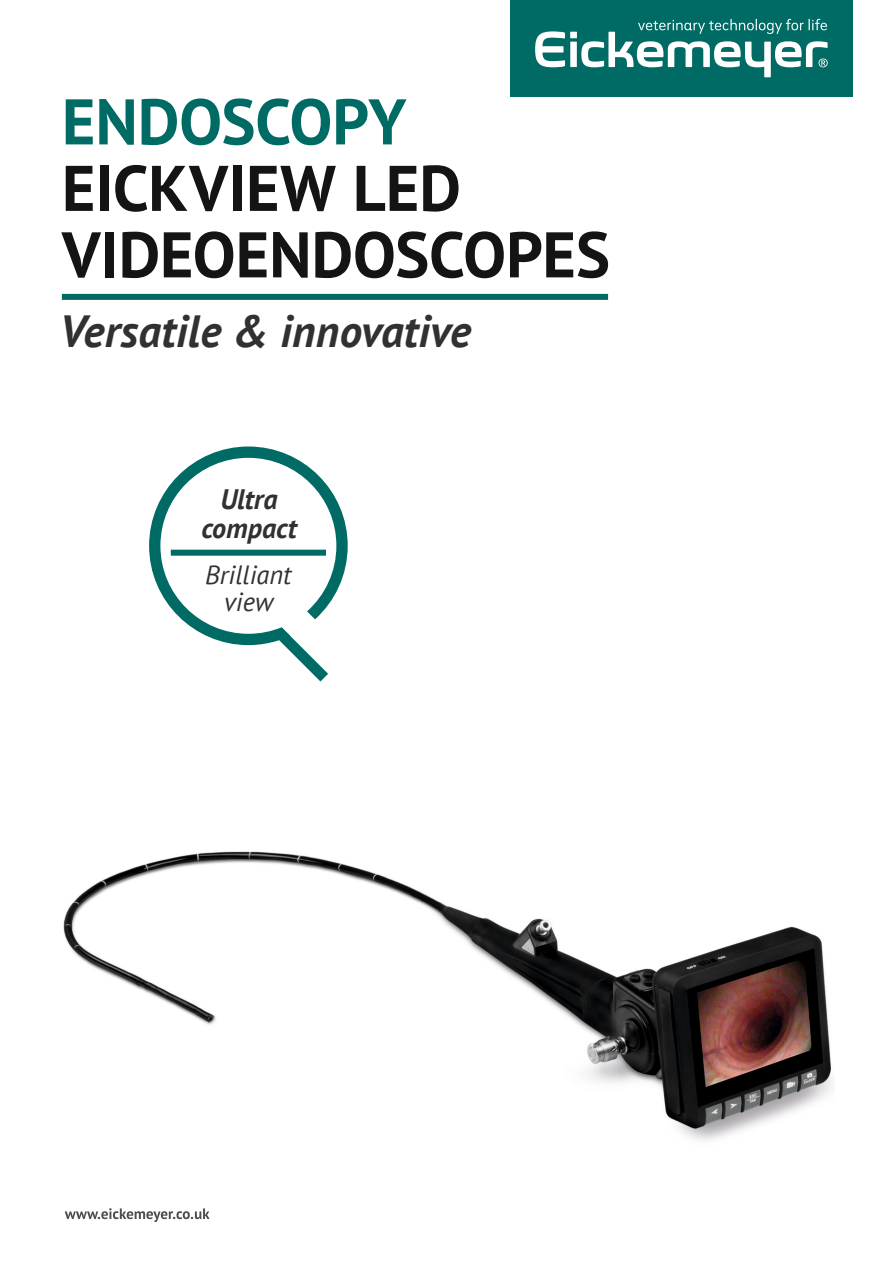
<style>
.page{position:relative;width:893px;height:1263px;background:#fff}
.page>*{position:absolute;margin:0;border:0;box-sizing:border-box;transform-origin:0 0}
.t1{font:700 64.35px/66.4px "PT Sans";letter-spacing:-.005em;color:#131413}
.t2{font:700 64.35px "PT Sans";letter-spacing:-.005em;color:#006a65}
.t3{font:italic 700 45px "PT Sans";letter-spacing:.005em;color:#313130}
.t4{font:italic 700 28.2px/29.1px "PT Sans";color:#313130;text-align:center}
.t5{font:italic 26.4px/27.2px "PT Sans";color:#313130;text-align:center}
</style>
<div class="page">
<div style="left:510px;top:0;width:343px;height:96px;background:#006a65"></div>
<svg style="left:535px;top:19px;width:293px;height:58px"></svg>
<div style="left:62px;top:294px;width:546px;height:6px;background:#006a65"></div>
<img style="left:63px;top:681px;width:770px;height:531px">
<img style="left:65px;top:1208px;width:145px;height:14px">
<svg style="left:149px;top:446px;width:199px;height:235px"></svg>
<div style="left:171px;top:550px;width:155px;height:6px;background:#006a65"></div>
<p class="t2" style="left:62px;top:79px;width:346px">ENDOSCOPY</p>
<p class="t1" style="left:62px;top:154px;width:550px">EICKVIEW LED<br>VIDEOENDOSCOPES</p>
<p class="t3" style="left:60px;top:301px;width:413px">Versatile &amp; innovative</p>
<p class="t4" style="left:201px;top:484px;width:97px">Ultra compact</p>
<p class="t5" style="left:205px;top:560px;width:88px">Brilliant view</p>
</div>
